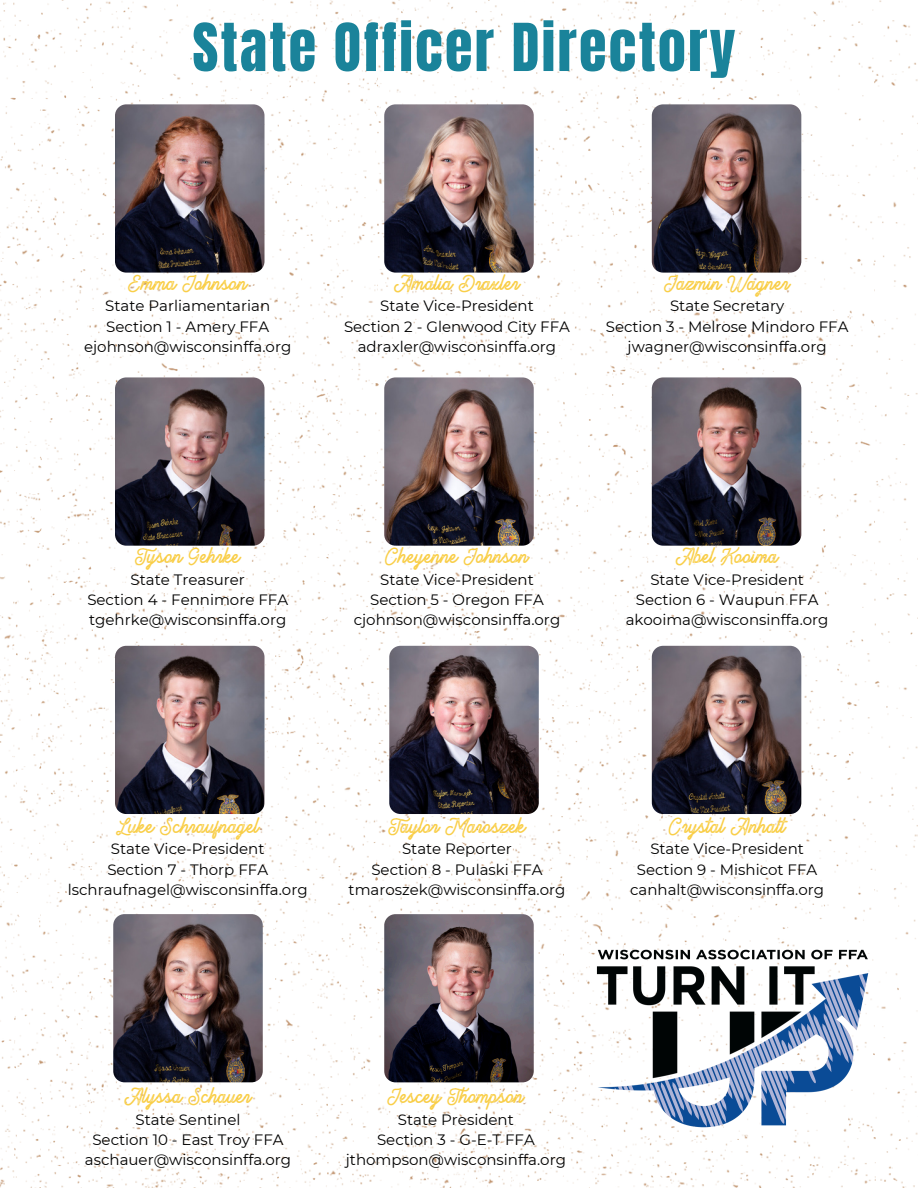
<style>
.page{position:relative;width:918px;height:1188px;background:#fff}
.page>*{position:absolute;margin:0;border:0;box-sizing:border-box;transform-origin:0 0}
.t1{font:56.25px "Anton";letter-spacing:.04em;color:#1a839a}
.t2{font:18px "Brandon Smith Stamp";color:#f9ce47}
.t3{font:15px "Montserrat";color:#000}
</style>
<div class="page">
<img style="left:0;top:0;width:918px;height:1188px">
<img style="left:384px;top:914px;width:150px;height:168px;border-radius:11px">
<img style="left:113px;top:914px;width:150px;height:168px;border-radius:11px">
<img style="left:115px;top:646px;width:150px;height:168px;border-radius:11px">
<img style="left:389px;top:646px;width:150px;height:168px;border-radius:11px">
<img style="left:652px;top:646px;width:149px;height:168px;border-radius:11px">
<img style="left:115px;top:377px;width:150px;height:169px;border-radius:11px">
<img style="left:384px;top:377px;width:150px;height:169px;border-radius:11px">
<img style="left:652px;top:377px;width:149px;height:169px;border-radius:11px">
<img style="left:115px;top:104px;width:150px;height:169px;border-radius:11px">
<img style="left:384px;top:104px;width:150px;height:169px;border-radius:11px">
<img style="left:652px;top:104px;width:149px;height:169px;border-radius:11px">
<img style="left:587px;top:934px;width:299px;height:208px">
<p class="t1" style="left:192px;top:7px;width:545px">State Officer Directory</p>
<p class="t2" style="left:128px;top:269px;width:121px">Emma Johnson</p>
<h1 class="t3" style="left:105px;top:297px;width:166px">State Parliamentarian</h1>
<p class="t3" style="left:106px;top:317px;width:164px">Section 1 - Amery FFA</p>
<p class="t3" style="left:84px;top:337px;width:209px">ejohnson@wisconsinffa.org</p>
<p class="t2" style="left:394px;top:269px;width:127px">Amalia Draxler</p>
<p class="t3" style="left:380px;top:297px;width:155px">State Vice-President</p>
<p class="t3" style="left:344px;top:317px;width:228px">Section 2 - Glenwood City FFA</p>
<p class="t3" style="left:358px;top:337px;width:200px">adraxler@wisconsinffa.org</p>
<p class="t2" style="left:664px;top:269px;width:127px">Jazmin Wagner</p>
<p class="t3" style="left:670px;top:297px;width:116px">State Secretary</p>
<p class="t3" style="left:606px;top:317px;width:244px">Section 3 - Melrose Mindoro FFA</p>
<p class="t3" style="left:628px;top:337px;width:201px">jwagner@wisconsinffa.org</p>
<p class="t2" style="left:135px;top:543px;width:107px">Tyson Gehrke</p>
<p class="t3" style="left:131px;top:570px;width:116px">State Treasurer</p>
<p class="t3" style="left:87px;top:590px;width:202px">Section 4 - Fennimore FFA</p>
<p class="t3" style="left:89px;top:611px;width:199px">tgehrke@wisconsinffa.org</p>
<p class="t2" style="left:385px;top:543px;width:145px">Cheyenne Johnson</p>
<p class="t3" style="left:380px;top:570px;width:155px">State Vice-President</p>
<p class="t3" style="left:370px;top:590px;width:175px">Section 5 - Oregon FFA</p>
<p class="t3" style="left:354px;top:611px;width:208px">cjohnson@wisconsinffa.org</p>
<p class="t2" style="left:676px;top:543px;width:104px">Abel Kooima</p>
<p class="t3" style="left:650px;top:570px;width:155px">State Vice-President</p>
<p class="t3" style="left:636px;top:590px;width:184px">Section 6 - Waupun FFA</p>
<p class="t3" style="left:626px;top:611px;width:204px">akooima@wisconsinffa.org</p>
<p class="t2" style="left:116px;top:813px;width:144px">Luke Schraufnagel</p>
<p class="t3" style="left:111px;top:840px;width:155px">State Vice-President</p>
<p class="t3" style="left:107px;top:860px;width:162px">Section 7 - Thorp FFA</p>
<p class="t3" style="left:68px;top:880px;width:241px">lschraufnagel@wisconsinffa.org</p>
<p class="t2" style="left:388px;top:813px;width:139px">Taylor Maroszek</p>
<p class="t3" style="left:402px;top:840px;width:111px">State Reporter</p>
<p class="t3" style="left:371px;top:860px;width:173px">Section 8 - Pulaski FFA</p>
<p class="t3" style="left:349px;top:880px;width:218px">tmaroszek@wisconsinffa.org</p>
<p class="t2" style="left:669px;top:813px;width:118px">Crystal Anhalt</p>
<p class="t3" style="left:650px;top:840px;width:155px">State Vice-President</p>
<p class="t3" style="left:637px;top:860px;width:182px">Section 9 - Mishicot FFA</p>
<p class="t3" style="left:630px;top:880px;width:195px">canhalt@wisconsinffa.org</p>
<p class="t2" style="left:124px;top:1083px;width:129px">Alyssa Schauer</p>
<p class="t3" style="left:136px;top:1110px;width:107px">State Sentinel</p>
<p class="t3" style="left:92px;top:1131px;width:193px">Section 10 - East Troy FFA</p>
<p class="t3" style="left:85px;top:1151px;width:208px">aschauer@wisconsinffa.org</p>
<p class="t2" style="left:388px;top:1083px;width:138px">Jescey Thompson</p>
<p class="t3" style="left:398px;top:1110px;width:117px">State President</p>
<p class="t3" style="left:377px;top:1131px;width:159px">Section 3 - G-E-T FFA</p>
<p class="t3" style="left:346px;top:1151px;width:222px">jthompson@wisconsinffa.org</p>
</div>
